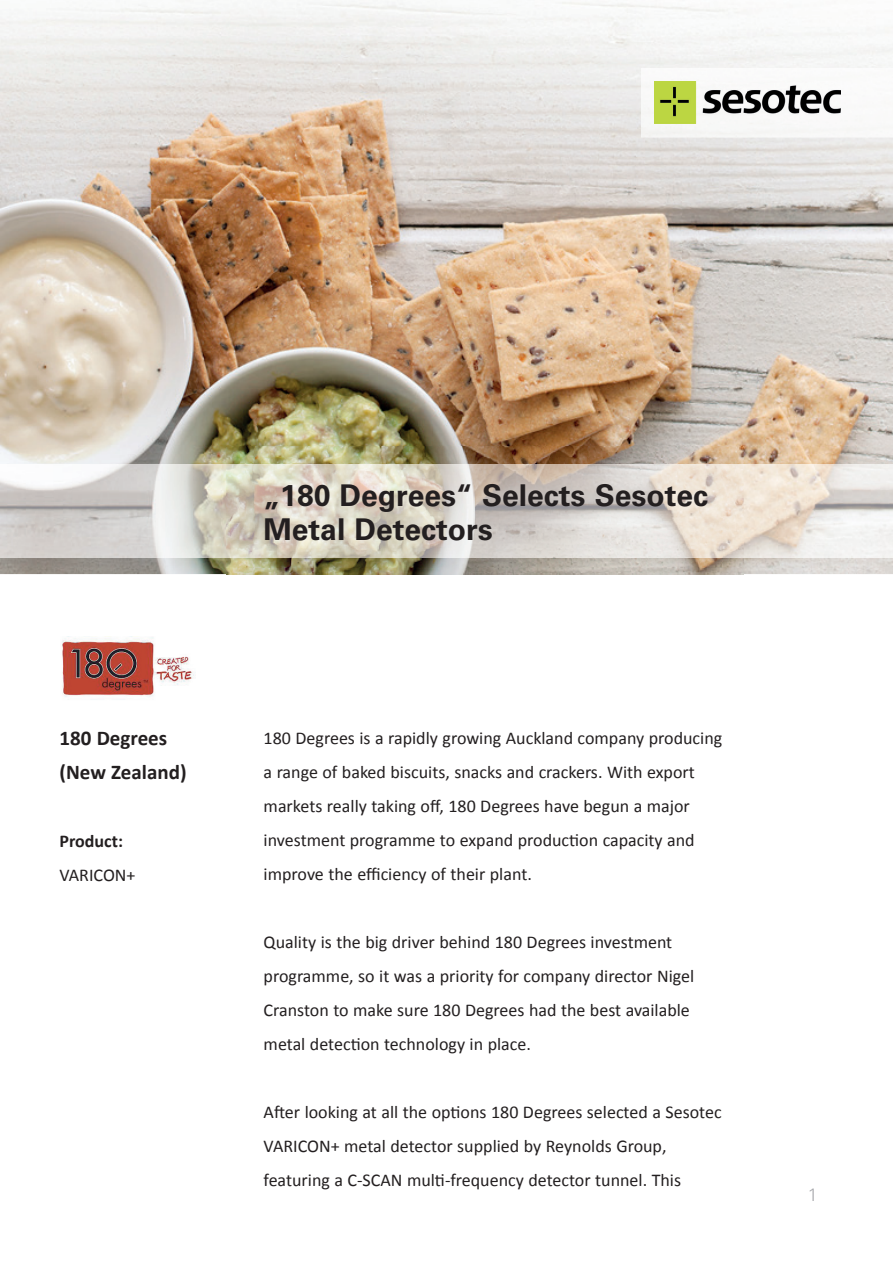
<style>
.page{position:relative;width:893px;height:1263px;background:#fff}
.page>*{position:absolute;margin:0;border:0;box-sizing:border-box;transform-origin:0 0}
.t1{font:700 30px/34px "Univers LT";color:#231f20}
.t2{font:700 21px/34px "Calibri";color:#231f20}
.t3{font:18px/34px "Calibri";color:#231f20}
.t4{font:700 18px "Calibri";color:#231f20}
.t5{font:300 18px "Univers LT";color:#a8a9ad}
</style>
<div class="page">
<img style="left:0;top:2px;width:893px;height:572px">
<img style="left:62px;top:636px;width:132px;height:64px">
<img style="left:641px;top:68px;width:252px;height:69px">
<img style="left:654px;top:81px;width:187px;height:42px">
<img style="left:743px;top:464px;width:150px;height:93px">
<img style="left:0;top:464px;width:227px;height:93px">
<img style="left:227px;top:446px;width:516px;height:129px">
<p class="t2" style="left:60px;top:719px;width:129px">180 Degrees (New Zealand)</p>
<p class="t4" style="left:60px;top:829px;width:65px">Product:</p>
<p class="t3" style="left:60px;top:857px;width:78px">VARICON+</p>
<h1 class="t1" style="left:264px;top:479px;width:446px">„180 Degrees“ Selects Sesotec<br>Metal Detectors</h1>
<p class="t3" style="left:264px;top:720px;width:460px">180 Degrees is a rapidly growing Auckland company producing a range of baked biscuits, snacks and crackers. With export markets really taking off, 180 Degrees have begun a major investment programme to expand production capacity and improve the efficiency of their plant.</p>
<p class="t3" style="left:264px;top:924px;width:432px">Quality is the big driver behind 180 Degrees investment programme, so it was a priority for company director Nigel Cranston to make sure 180 Degrees had the best available metal detection technology in place.</p>
<p class="t3" style="left:264px;top:1094px;width:459px">After looking at all the options 180 Degrees selected a Sesotec<br>VARICON+ metal detector supplied by Reynolds Group, featuring a C-SCAN multi-frequency detector tunnel. This</p>
<p class="t5" style="left:808px;top:1183px;width:12px">1</p>
</div>
